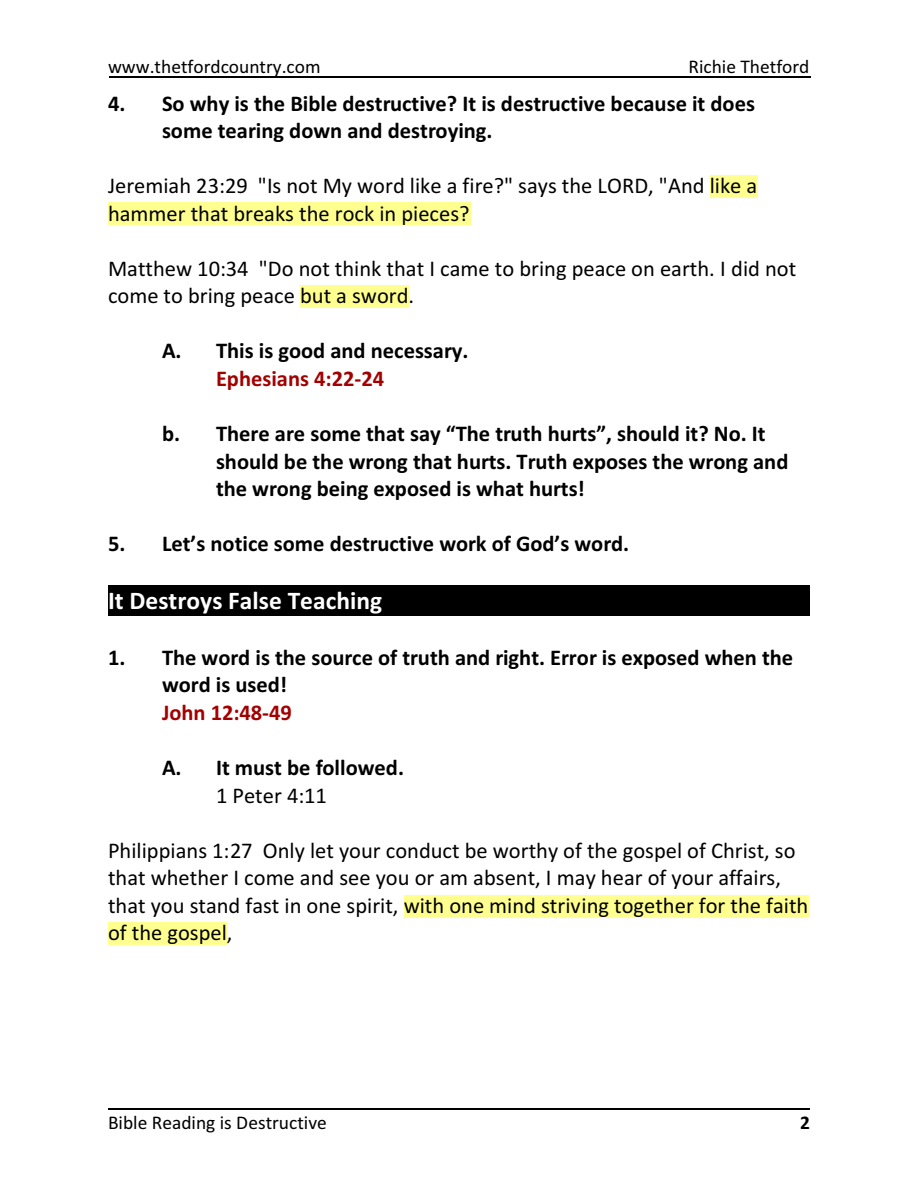
<style>
.page{position:relative;width:918px;height:1188px;background:#fff}
.page>*{position:absolute;margin:0;border:0;box-sizing:border-box;transform-origin:0 0}
.t1{font:700 25.5px "Calibri";color:#fff}
.t2{font:22.5px/27.6px "Calibri";color:#000}
.t3{font:700 22.5px/27.6px "Calibri";color:#000}
.t4{font:700 22.5px "Calibri";color:#a30000}
.t5{font:19.5px "Calibri";color:#000}
.t6{font:700 19.5px "Calibri";color:#000}
</style>
<div class="page">
<hr style="left:109px;top:77px;width:702px;height:1px;background:#000">
<div style="left:108px;top:585px;width:702px;height:31px;background:#000"></div>
<div style="left:710px;top:175px;width:47px;height:23px;background:#ffff8f"></div>
<div style="left:108px;top:203px;width:362px;height:22px;background:#ffff8f"></div>
<div style="left:300px;top:285px;width:109px;height:23px;background:#ffff8f"></div>
<div style="left:404px;top:895px;width:405px;height:22px;background:#ffff8f"></div>
<div style="left:108px;top:922px;width:119px;height:23px;background:#ffff8f"></div>
<hr style="left:108px;top:1109px;width:702px;height:1px;background:#000">
<p class="t5" style="left:108px;top:58px;width:214px">www.thetfordcountry.com</p>
<p class="t5" style="left:688px;top:58px;width:123px">Richie Thetford</p>
<p class="t3" style="left:162px;top:91px;width:595px;text-indent:-54px">4. So why is the Bible destructive? It is destructive because it does some tearing down and destroying.</p>
<p class="t2" style="left:108px;top:174px;width:651px">Jeremiah 23:29 "Is not My word like a fire?" says the LORD, "And like a hammer that breaks the rock in pieces?</p>
<p class="t2" style="left:108px;top:256px;width:690px">Matthew 10:34 "Do not think that I came to bring peace on earth. I did not come to bring peace but a sword.</p>
<p class="t3" style="left:162px;top:339px;width:308px">A. This is good and necessary.</p>
<p class="t4" style="left:216px;top:369px;width:170px">Ephesians 4:22-24</p>
<p class="t3" style="left:216px;top:422px;width:574px;text-indent:-54px">b. There are some that say “The truth hurts”, should it? No. It should be the wrong that hurts. Truth exposes the wrong and the wrong being exposed is what hurts!</p>
<p class="t3" style="left:108px;top:532px;width:523px">5. Let’s notice some destructive work of God’s word.</p>
<p class="t1" style="left:108px;top:590px;width:276px">It Destroys False Teaching</p>
<p class="t3" style="left:162px;top:645px;width:633px;text-indent:-54px">1. The word is the source of truth and right. Error is exposed when the word is used!</p>
<p class="t4" style="left:162px;top:703px;width:131px">John 12:48-49</p>
<p class="t3" style="left:162px;top:756px;width:244px">A. It must be followed.</p>
<p class="t2" style="left:216px;top:783px;width:112px">1 Peter 4:11</p>
<p class="t2" style="left:108px;top:838px;width:702px">Philippians 1:27 Only let your conduct be worthy of the gospel of Christ, so that whether I come and see you or am absent, I may hear of your affairs, that you stand fast in one spirit, with one mind striving together for the faith of the gospel,</p>
<p class="t5" style="left:108px;top:1114px;width:220px">Bible Reading is Destructive</p>
<p class="t6" style="left:800px;top:1114px;width:11px">2</p>
</div>
